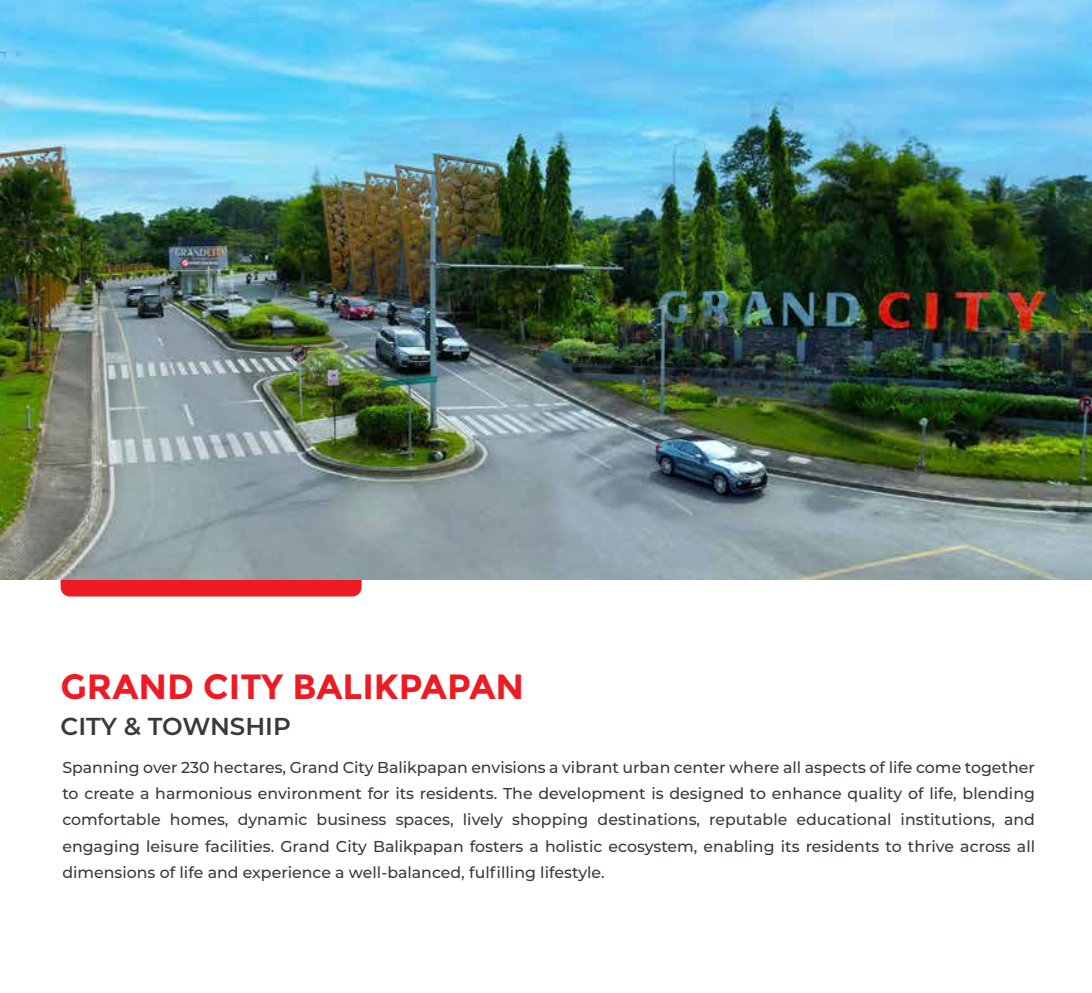
<style>
.page{position:relative;width:1092px;height:993px;background:#fff}
.page>*{position:absolute;margin:0;border:0;box-sizing:border-box;transform-origin:0 0}
.t1{font:700 35px "Montserrat";color:#ed1c24}
.t2{font:600 24.5px "Montserrat";color:#383b3e}
.t3{font:500 15.75px/26.2px "Montserrat";color:#383b3e;text-align:justify}
</style>
<div class="page">
<div style="left:61px;top:579px;width:300px;height:17px;background:#ed1c24"></div>
<img style="left:0;top:0;width:1091px;height:579px">
<h1 class="t1" style="left:61px;top:665px;width:465px">GRAND CITY BALIKPAPAN</h1>
<h2 class="t2" style="left:61px;top:708px;width:232px">CITY &amp; TOWNSHIP</h2>
<p class="t3" style="left:62px;top:753px;width:974px">Spanning over 230 hectares, Grand City Balikpapan envisions a vibrant urban center where all aspects of life come together to create a harmonious environment for its residents. The development is designed to enhance quality of life, blending comfortable homes, dynamic business spaces, lively shopping destinations, reputable educational institutions, and engaging leisure facilities. Grand City Balikpapan fosters a holistic ecosystem, enabling its residents to thrive across all dimensions of life and experience a well-balanced, fulfilling lifestyle.</p>
</div>
